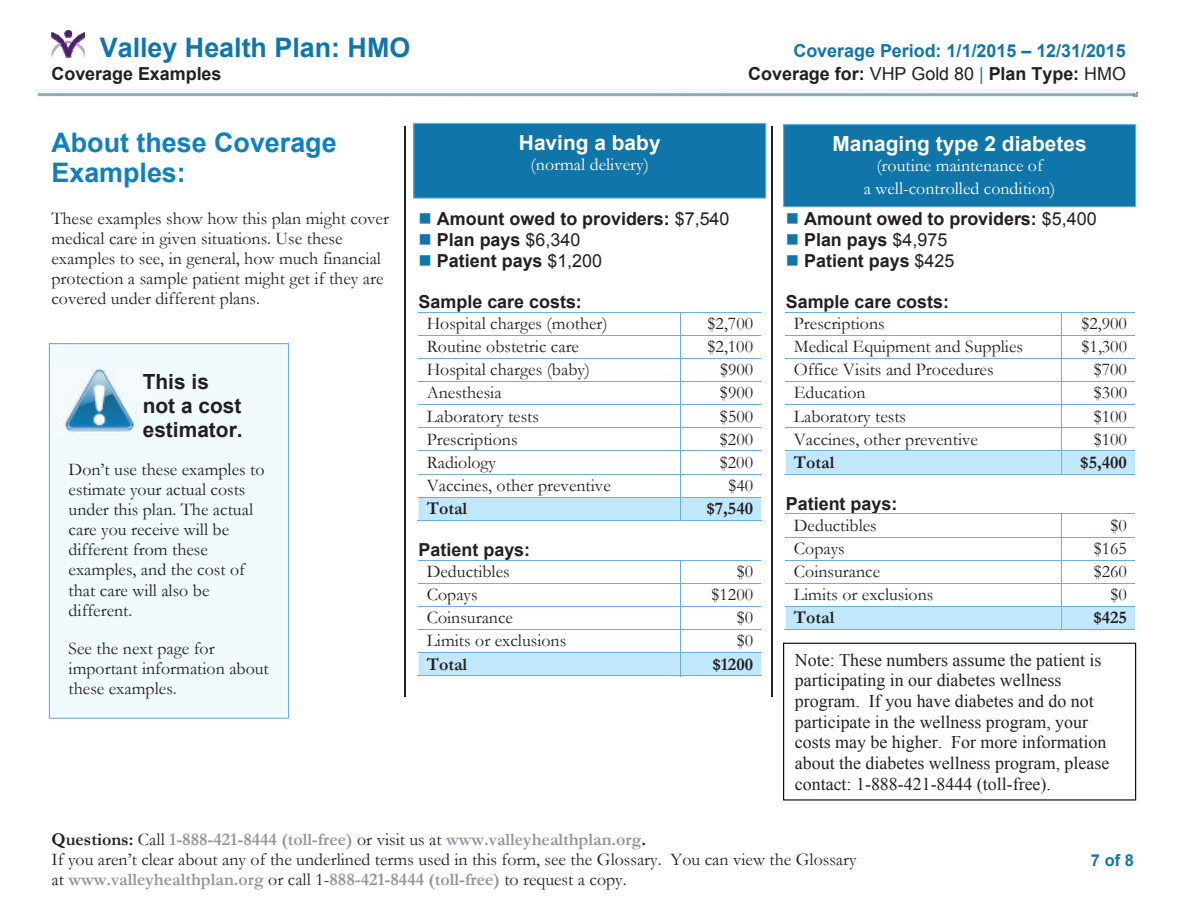
<style>
.page{position:relative;width:1188px;height:918px;background:#fff}
.page>*{position:absolute;margin:0;border:0;box-sizing:border-box;transform-origin:0 0}
.t1{font:700 26.85px/30.9px "Arial";color:#107fbf}
.t2{font:700 26.85px "Arial";color:#1075a9}
.t3{font:700 20.85px "Arial";color:#fff}
.t4{font:700 20.85px/24px "Arial";color:#231f20}
.t5{font:17.85px/20.1px "Garamond";color:#231f20}
.t6{font:17.85px/20.7px "Times New Roman";color:#231f20}
.t7{font:700 17.85px "Arial";color:#231f20}
.t8{font:17.85px/23.1px "Garamond";color:#fff;text-align:center}
.t9{font:700 17.85px "Garamond";color:#231f20}
.t10{font:700 17.85px "Arial";color:#1075a9}
.t11{font:700 16.35px "Arial";color:#1075a9}
.s1{font-weight:400}
.s2{font-weight:400;color:#1075a9}
.s3{color:#1075a9}
.s4{font-weight:700}
.s5{font-weight:700;color:#939598}
</style>
<div class="page">
<img style="left:51px;top:30px;width:34px;height:27px">
<img style="left:38px;top:92px;width:1100px;height:4px">
<svg style="left:1134px;top:93px;width:4px;height:3px"></svg>
<hr style="left:36px;top:89px;width:1100px;height:4px;background:#f4f5f6">
<div style="left:414px;top:123px;width:352px;height:75px;background:#1075a9"></div>
<div style="left:413px;top:123px;width:353px;height:76px;border:1px solid #6caed9"></div>
<div style="left:784px;top:125px;width:352px;height:82px;background:#1075a9"></div>
<div style="left:783px;top:124px;width:353px;height:83px;border:1px solid #6caed9"></div>
<hr style="left:419px;top:312px;width:342px;height:1px;background:#6caed9">
<hr style="left:418px;top:520px;width:262px;height:1px;background:#6caed9">
<svg style="left:419px;top:313px;width:342px;height:208px"></svg>
<hr style="left:681px;top:520px;width:80px;height:1px;background:#6caed9">
<hr style="left:419px;top:560px;width:342px;height:1px;background:#6caed9">
<hr style="left:418px;top:675px;width:262px;height:1px;background:#6caed9">
<svg style="left:419px;top:561px;width:342px;height:115px"></svg>
<hr style="left:681px;top:675px;width:80px;height:1px;background:#6caed9">
<hr style="left:786px;top:312px;width:349px;height:1px;background:#6caed9">
<hr style="left:785px;top:474px;width:276px;height:1px;background:#6caed9">
<svg style="left:786px;top:313px;width:349px;height:161px"></svg>
<hr style="left:1061px;top:474px;width:74px;height:1px;background:#6caed9">
<hr style="left:786px;top:513px;width:349px;height:1px;background:#6caed9">
<hr style="left:785px;top:629px;width:276px;height:1px;background:#6caed9">
<svg style="left:786px;top:514px;width:349px;height:115px"></svg>
<hr style="left:1061px;top:629px;width:74px;height:1px;background:#6caed9">
<hr style="left:405px;top:126px;width:1px;height:571px;background:#231f20">
<hr style="left:772px;top:126px;width:1px;height:571px;background:#231f20">
<div style="left:50px;top:344px;width:239px;height:374px;background:#f1fafd"></div>
<div style="left:49px;top:343px;width:240px;height:376px;border:1px solid #6caed9"></div>
<img style="left:64px;top:368px;width:75px;height:66px">
<div style="left:783px;top:643px;width:353px;height:158px;border:1px solid #040503"></div>
<h1 class="t2" style="left:100px;top:30px;width:312px">Valley Health Plan: HMO</h1>
<p class="t10" style="left:793px;top:39px;width:334px">Coverage Period: 1/1/2015 – 12/31/2015</p>
<p class="t7" style="left:51px;top:62px;width:172px">Coverage Examples</p>
<p class="t7" style="left:748px;top:62px;width:379px">Coverage for: <span class="s1">VHP Gold 80</span> <span class="s2">|</span> Plan Type: <span class="s1">HMO</span></p>
<h1 class="t1" style="left:51px;top:127px;width:287px">About these Coverage<br>Examples:</h1>
<p class="t5" style="left:51px;top:208px;width:339px">These examples show how this plan might cover medical care in given situations. Use these examples to see, in general, how much financial protection a sample patient might get if they are covered under different plans.</p>
<p class="t7" style="left:419px;top:207px;width:312px"><span class="s3">■</span> Amount owed to providers: <span class="s1">$7,540</span></p>
<p class="t3" style="left:519px;top:129px;width:143px">Having a baby</p>
<p class="t8" style="left:531px;top:152px;width:120px">(normal delivery)</p>
<p class="t3" style="left:832px;top:130px;width:256px">Managing type 2 diabetes</p>
<p class="t8" style="left:864px;top:153px;width:193px">(routine maintenance of<br>a well-controlled condition)</p>
<p class="t7" style="left:786px;top:207px;width:312px"><span class="s3">■</span> Amount owed to providers: <span class="s1">$5,400</span></p>
<p class="t7" style="left:786px;top:228px;width:163px"><span class="s3">■</span> Plan pays <span class="s1">$4,975</span></p>
<p class="t7" style="left:786px;top:248px;width:170px"><span class="s3">■</span> Patient pays <span class="s1">$425</span></p>
<p class="t7" style="left:786px;top:290px;width:165px">Sample care costs:</p>
<p class="t5" style="left:794px;top:313px;width:92px">Prescriptions</p>
<p class="t5" style="left:1082px;top:313px;width:47px">$2,900</p>
<p class="t5" style="left:794px;top:336px;width:231px">Medical Equipment and Supplies</p>
<p class="t5" style="left:1082px;top:336px;width:47px">$1,300</p>
<p class="t5" style="left:794px;top:359px;width:201px">Office Visits and Procedures</p>
<p class="t5" style="left:1094px;top:359px;width:35px">$700</p>
<p class="t5" style="left:794px;top:382px;width:73px">Education</p>
<p class="t5" style="left:1094px;top:382px;width:35px">$300</p>
<p class="t5" style="left:794px;top:406px;width:114px">Laboratory tests</p>
<p class="t5" style="left:1094px;top:406px;width:35px">$100</p>
<p class="t5" style="left:794px;top:429px;width:186px">Vaccines, other preventive</p>
<p class="t5" style="left:1094px;top:429px;width:35px">$100</p>
<p class="t9" style="left:794px;top:450px;width:42px">Total</p>
<p class="t9" style="left:1080px;top:450px;width:48px">$5,400</p>
<p class="t7" style="left:786px;top:491px;width:113px">Patient pays:</p>
<p class="t5" style="left:794px;top:515px;width:84px">Deductibles</p>
<p class="t5" style="left:1111px;top:515px;width:18px">$0</p>
<p class="t5" style="left:794px;top:538px;width:52px">Copays</p>
<p class="t5" style="left:1094px;top:538px;width:35px">$165</p>
<p class="t5" style="left:794px;top:561px;width:88px">Coinsurance</p>
<p class="t5" style="left:1094px;top:561px;width:35px">$260</p>
<p class="t5" style="left:794px;top:584px;width:141px">Limits or exclusions</p>
<p class="t5" style="left:1111px;top:584px;width:18px">$0</p>
<p class="t9" style="left:794px;top:606px;width:42px">Total</p>
<p class="t9" style="left:1093px;top:606px;width:35px">$425</p>
<p class="t7" style="left:419px;top:228px;width:163px"><span class="s3">■</span> Plan pays <span class="s1">$6,340</span></p>
<p class="t7" style="left:419px;top:248px;width:185px"><span class="s3">■</span> Patient pays <span class="s1">$1,200</span></p>
<p class="t7" style="left:419px;top:290px;width:165px">Sample care costs:</p>
<p class="t5" style="left:427px;top:313px;width:183px">Hospital charges (mother)</p>
<p class="t5" style="left:708px;top:313px;width:47px">$2,700</p>
<p class="t5" style="left:427px;top:336px;width:154px">Routine obstetric care</p>
<p class="t5" style="left:708px;top:336px;width:47px">$2,100</p>
<p class="t5" style="left:427px;top:359px;width:165px">Hospital charges (baby)</p>
<p class="t5" style="left:720px;top:359px;width:35px">$900</p>
<p class="t5" style="left:427px;top:382px;width:77px">Anesthesia</p>
<p class="t5" style="left:720px;top:382px;width:35px">$900</p>
<p class="t5" style="left:427px;top:406px;width:114px">Laboratory tests</p>
<p class="t5" style="left:720px;top:406px;width:35px">$500</p>
<p class="t5" style="left:427px;top:429px;width:92px">Prescriptions</p>
<p class="t5" style="left:720px;top:429px;width:35px">$200</p>
<p class="t5" style="left:427px;top:452px;width:71px">Radiology</p>
<p class="t5" style="left:720px;top:452px;width:35px">$200</p>
<p class="t5" style="left:427px;top:475px;width:186px">Vaccines, other preventive</p>
<p class="t5" style="left:728px;top:475px;width:26px">$40</p>
<p class="t9" style="left:427px;top:496px;width:42px">Total</p>
<p class="t9" style="left:706px;top:496px;width:48px">$7,540</p>
<p class="t7" style="left:419px;top:538px;width:113px">Patient pays:</p>
<p class="t5" style="left:427px;top:561px;width:85px">Deductibles</p>
<p class="t5" style="left:737px;top:561px;width:18px">$0</p>
<p class="t5" style="left:427px;top:584px;width:52px">Copays</p>
<p class="t5" style="left:712px;top:584px;width:43px">$1200</p>
<p class="t5" style="left:427px;top:607px;width:88px">Coinsurance</p>
<p class="t5" style="left:737px;top:607px;width:18px">$0</p>
<p class="t5" style="left:427px;top:630px;width:141px">Limits or exclusions</p>
<p class="t5" style="left:737px;top:630px;width:18px">$0</p>
<p class="t9" style="left:427px;top:652px;width:42px">Total</p>
<p class="t9" style="left:712px;top:652px;width:42px">$1200</p>
<p class="t4" style="left:143px;top:370px;width:101px">This is not a cost estimator.</p>
<p class="t5" style="left:69px;top:459px;width:198px">Don’t use these examples to estimate your actual costs under this plan. The actual care you receive will be different from these examples, and the cost of that care will also be different.</p>
<p class="t5" style="left:69px;top:638px;width:202px">See the next page for important information about these examples.</p>
<p class="t6" style="left:795px;top:649px;width:316px">Note: These numbers assume the patient is participating in our diabetes wellness program. If you have diabetes and do not participate in the wellness program, your costs may be higher. For more information about the diabetes wellness program, please contact: 1-888-421-8444 (toll-free).</p>
<p class="t5" style="left:51px;top:829px;width:807px"><span class="s4">Questions:</span> Call <span class="s5">1-888-421-8444 (toll-free)</span> or visit us at <span class="s5">www.valleyhealthplan.org</span><span class="s4">.<br></span>If you aren’t clear about any of the underlined terms used in this form, see the Glossary. You can view the Glossary at <span class="s5">www.valleyhealthplan.org</span> or call 1-<span class="s5">888-421-8444 (toll-free)</span> to request a copy.</p>
<p class="t11" style="left:1091px;top:849px;width:44px">7 of 8</p>
</div>
